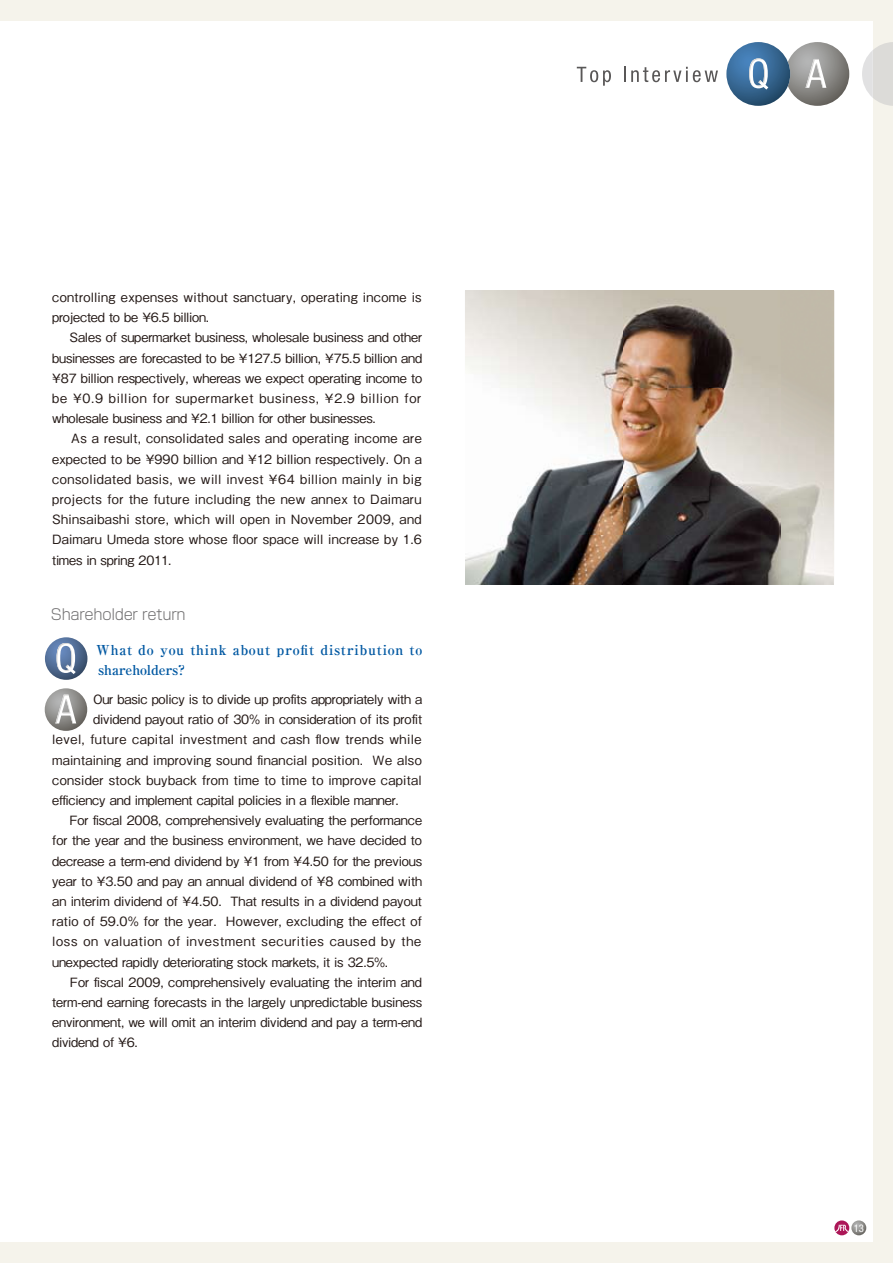
<style>
.page{position:relative;width:893px;height:1263px;background:#f5f3eb}
.page>*{position:absolute;margin:0;border:0;box-sizing:border-box;transform-origin:0 0}
.t1{font:300 14.85px "Shin Go Pro";letter-spacing:-.02em;color:#727172}
.t2{font:700 13.8px/20.2px "Ryumin Pro";letter-spacing:.05em;color:#0058a2}
.t3{font:500 12.75px "Gothic BBB Pro";color:#231815}
.t4{font:500 12.75px "Gothic BBB Pro";letter-spacing:.025em;color:#231815}
.t5{font:500 12.75px "Gothic BBB Pro";letter-spacing:.03em;color:#231815}
.t6{font:500 12.75px "Gothic BBB Pro";letter-spacing:.02em;color:#231815}
.t7{font:500 12.75px "Gothic BBB Pro";letter-spacing:.035em;color:#231815}
.t8{font:500 12.75px "Gothic BBB Pro";letter-spacing:.045em;color:#231815}
.t9{font:500 12.75px "Gothic BBB Pro";letter-spacing:.055em;color:#231815}
.t10{font:500 12.75px "Gothic BBB Pro";letter-spacing:.04em;color:#231815}
.t11{font:500 12.75px "Gothic BBB Pro";letter-spacing:.06em;color:#231815}
.t12{font:500 12.75px "Gothic BBB Pro";letter-spacing:-.02em;color:#231815}
.t13{font:condensed 10.65px "Helvetica Neue";color:#fff}
</style>
<div class="page">
<div style="left:0;top:21px;width:873px;height:1221px;background:#fff"></div>
<svg style="left:862px;top:42px;width:31px;height:64px"></svg>
<svg style="left:726px;top:42px;width:123px;height:64px"></svg>
<svg style="left:45px;top:637px;width:43px;height:43px"></svg>
<svg style="left:45px;top:688px;width:42px;height:43px"></svg>
<svg style="left:55px;top:695px;width:21px;height:28px"></svg>
<img style="left:466px;top:290px;width:367px;height:295px">
<svg style="left:577px;top:67px;width:34px;height:19px"></svg>
<svg style="left:624px;top:67px;width:94px;height:15px"></svg>
<svg style="left:835px;top:1220px;width:31px;height:15px"></svg>
<p class="t5" style="left:52px;top:287px;width:371px">controlling expenses without sanctuary, operating income is</p>
<p class="t3" style="left:52px;top:307px;width:159px">projected to be ¥6.5 billion.</p>
<p class="t3" style="left:69px;top:327px;width:354px">Sales of supermarket business, wholesale business and other</p>
<p class="t3" style="left:52px;top:347px;width:371px">businesses are forecasted to be ¥127.5 billion, ¥75.5 billion and</p>
<p class="t3" style="left:52px;top:368px;width:371px">¥87 billion respectively, whereas we expect operating income to</p>
<p class="t9" style="left:52px;top:388px;width:371px">be ¥0.9 billion for supermarket business, ¥2.9 billion for</p>
<p class="t3" style="left:52px;top:408px;width:325px">wholesale business and ¥2.1 billion for other businesses.</p>
<p class="t4" style="left:71px;top:428px;width:352px">As a result, consolidated sales and operating income are</p>
<p class="t3" style="left:52px;top:448px;width:371px">expected to be ¥990 billion and ¥12 billion respectively. On a</p>
<p class="t7" style="left:52px;top:469px;width:371px">consolidated basis, we will invest ¥64 billion mainly in big</p>
<p class="t10" style="left:52px;top:489px;width:371px">projects for the future including the new annex to Daimaru</p>
<p class="t5" style="left:52px;top:509px;width:371px">Shinsaibashi store, which will open in November 2009, and</p>
<p class="t6" style="left:52px;top:529px;width:371px">Daimaru Umeda store whose floor space will increase by 1.6</p>
<p class="t12" style="left:52px;top:549px;width:121px">times in spring 2011.</p>
<p class="t1" style="left:51px;top:602px;width:136px">Shareholder return</p>
<p class="t2" style="left:52px;top:639px;width:371px">　　　What do you think about profit distribution to　　　 shareholders?</p>
<p class="t3" style="left:93px;top:689px;width:331px">Our basic policy is to divide up profits appropriately with a</p>
<p class="t3" style="left:93px;top:709px;width:330px">dividend payout ratio of 30% in consideration of its profit</p>
<p class="t8" style="left:52px;top:729px;width:371px">level, future capital investment and cash flow trends while</p>
<p class="t4" style="left:52px;top:749px;width:371px">maintaining and improving sound financial position. We also</p>
<p class="t4" style="left:52px;top:770px;width:371px">consider stock buyback from time to time to improve capital</p>
<p class="t3" style="left:52px;top:790px;width:348px">efficiency and implement capital policies in a flexible manner.</p>
<p class="t3" style="left:69px;top:810px;width:354px">For fiscal 2008, comprehensively evaluating the performance</p>
<p class="t3" style="left:52px;top:830px;width:371px">for the year and the business environment, we have decided to</p>
<p class="t3" style="left:52px;top:850px;width:371px">decrease a term-end dividend by ¥1 from ¥4.50 for the previous</p>
<p class="t3" style="left:52px;top:871px;width:371px">year to ¥3.50 and pay an annual dividend of ¥8 combined with</p>
<p class="t3" style="left:52px;top:891px;width:371px">an interim dividend of ¥4.50. That results in a dividend payout</p>
<p class="t6" style="left:52px;top:911px;width:371px">ratio of 59.0% for the year. However, excluding the effect of</p>
<p class="t11" style="left:52px;top:931px;width:371px">loss on valuation of investment securities caused by the</p>
<p class="t3" style="left:52px;top:951px;width:338px">unexpected rapidly deteriorating stock markets, it is 32.5%.</p>
<p class="t3" style="left:70px;top:972px;width:354px">For fiscal 2009, comprehensively evaluating the interim and</p>
<p class="t3" style="left:52px;top:992px;width:371px">term-end earning forecasts in the largely unpredictable business</p>
<p class="t3" style="left:52px;top:1012px;width:371px">environment, we will omit an interim dividend and pay a term-end</p>
<p class="t3" style="left:52px;top:1032px;width:87px">dividend of ¥6.</p>
<p class="t13" style="left:854px;top:1222px;width:12px">13</p>
</div>
